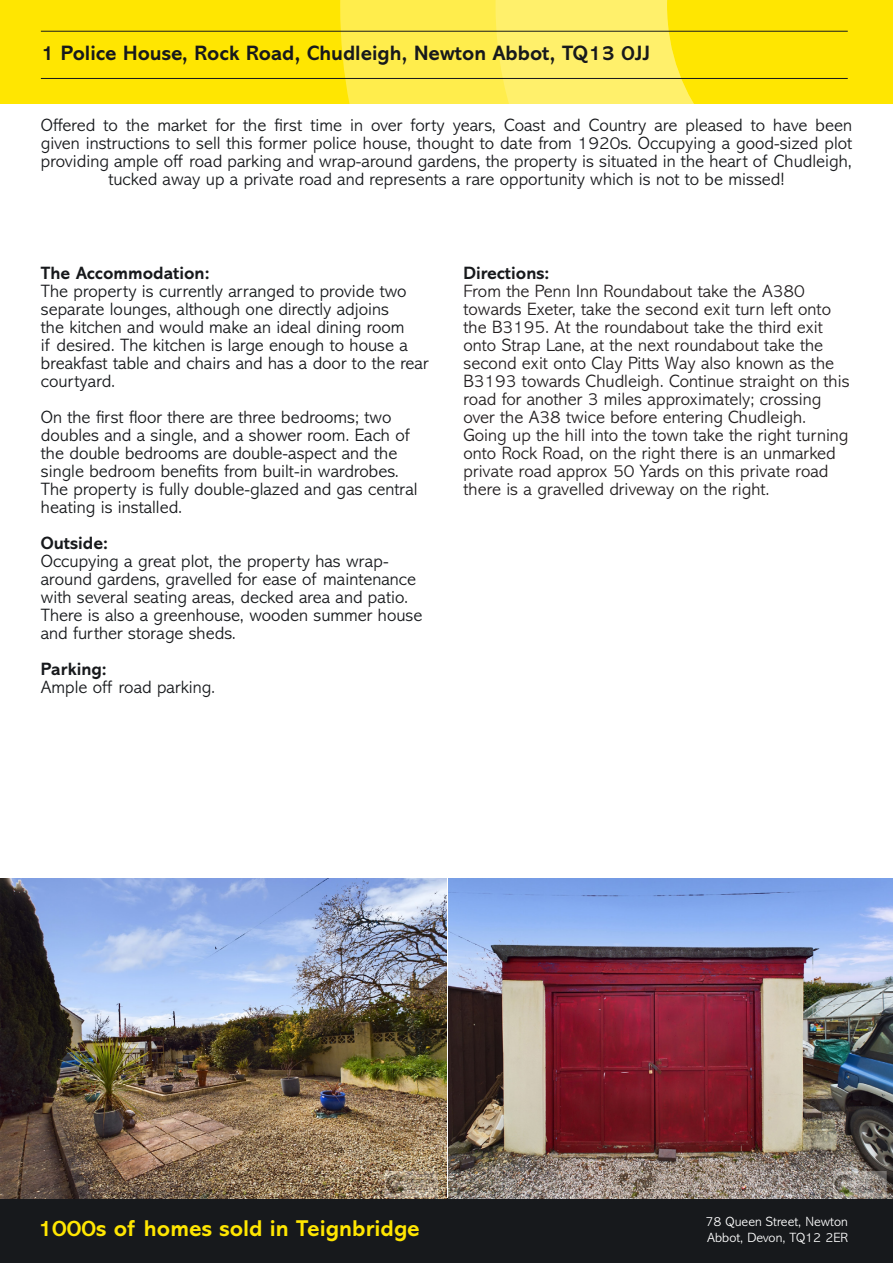
<style>
.page{position:relative;width:893px;height:1263px;background:#fff}
.page>*{position:absolute;margin:0;border:0;box-sizing:border-box;transform-origin:0 0}
.t1{font:700 23.1px "Abadi MT Std";color:#ffe601}
.t2{font:700 21px "Abadi MT Std";color:#17191c}
.t3{font:300 18px/18px "Abadi MT Std";color:#17191c}
.t4{font:300 18px/18px "Abadi MT Std";color:#231f20}
.t5{font:700 18px "Abadi MT Std";color:#17191c}
.t6{font:300 13.5px/16.5px "Abadi MT Std";color:#fff}
</style>
<div class="page">
<div style="left:0;top:0;width:893px;height:103px;background:#ffe601"></div>
<div style="left:340px;top:0;width:481px;height:103px;background:#ffed4c"></div>
<svg style="left:496px;top:0;width:325px;height:103px;background:#feea3a"></svg>
<div style="left:0;top:1198px;width:893px;height:65px;background:#17191c"></div>
<hr style="left:41px;top:31px;width:807px;height:1px;background:#17191c">
<hr style="left:41px;top:78px;width:807px;height:1px;background:#17191c">
<img style="left:0;top:878px;width:446px;height:320px">
<img style="left:449px;top:878px;width:444px;height:320px">
<p class="t2" style="left:41px;top:41px;width:611px">1 Police House, Rock Road, Chudleigh, Newton Abbot, TQ13 0JJ</p>
<p class="t3" style="left:41px;top:117px;width:813px;text-align:center">Offered to the market for the first time in over forty years, Coast and Country are pleased to have been given instructions to sell this former police house, thought to date from 1920s. Occupying a good-sized plot providing ample off road parking and wrap-around gardens, the property is situated in the heart of Chudleigh, tucked away up a private road and represents a rare opportunity which is not to be missed!</p>
<p class="t5" style="left:41px;top:263px;width:170px">The Accommodation:</p>
<p class="t3" style="left:41px;top:282px;width:389px">The property is currently arranged to provide two separate lounges, although one directly adjoins<br>the kitchen and would make an ideal dining room<br>if desired. The kitchen is large enough to house a breakfast table and chairs and has a door to the rear courtyard.</p>
<p class="t3" style="left:41px;top:408px;width:378px">On the first floor there are three bedrooms; two doubles and a single, and a shower room. Each of the double bedrooms are double-aspect and the single bedroom benefits from built-in wardrobes.<br>The property is fully double-glazed and gas central heating is installed.</p>
<p class="t5" style="left:41px;top:533px;width:69px">Outside:</p>
<p class="t3" style="left:41px;top:552px;width:383px">Occupying a great plot, the property has wrap&shy;around gardens, gravelled for ease of maintenance with several seating areas, decked area and patio.<br>There is also a greenhouse, wooden summer house and further storage sheds.</p>
<p class="t5" style="left:41px;top:659px;width:67px">Parking:</p>
<p class="t3" style="left:41px;top:678px;width:176px">Ample off road parking.</p>
<p class="t5" style="left:463px;top:263px;width:87px">Directions:</p>
<p class="t4" style="left:463px;top:282px;width:388px">From the Penn Inn Roundabout take the A380 towards Exeter, take the second exit turn left onto the B3195. At the roundabout take the third exit onto Strap Lane, at the next roundabout take the second exit onto Clay Pitts Way also known as the B3193 towards Chudleigh. Continue straight on this road for another 3 miles approximately; crossing over the A38 twice before entering Chudleigh.<br>Going up the hill into the town take the right turning onto Rock Road, on the right there is an unmarked private road approx 50 Yards on this private road there is a gravelled driveway on the right.</p>
<p class="t1" style="left:38px;top:1215px;width:383px">1000s of homes sold in Teignbridge</p>
<p class="t6" style="left:706px;top:1213px;width:144px">78 Queen Street, Newton<br>Abbot, Devon, TQ12 2ER</p>
</div>
